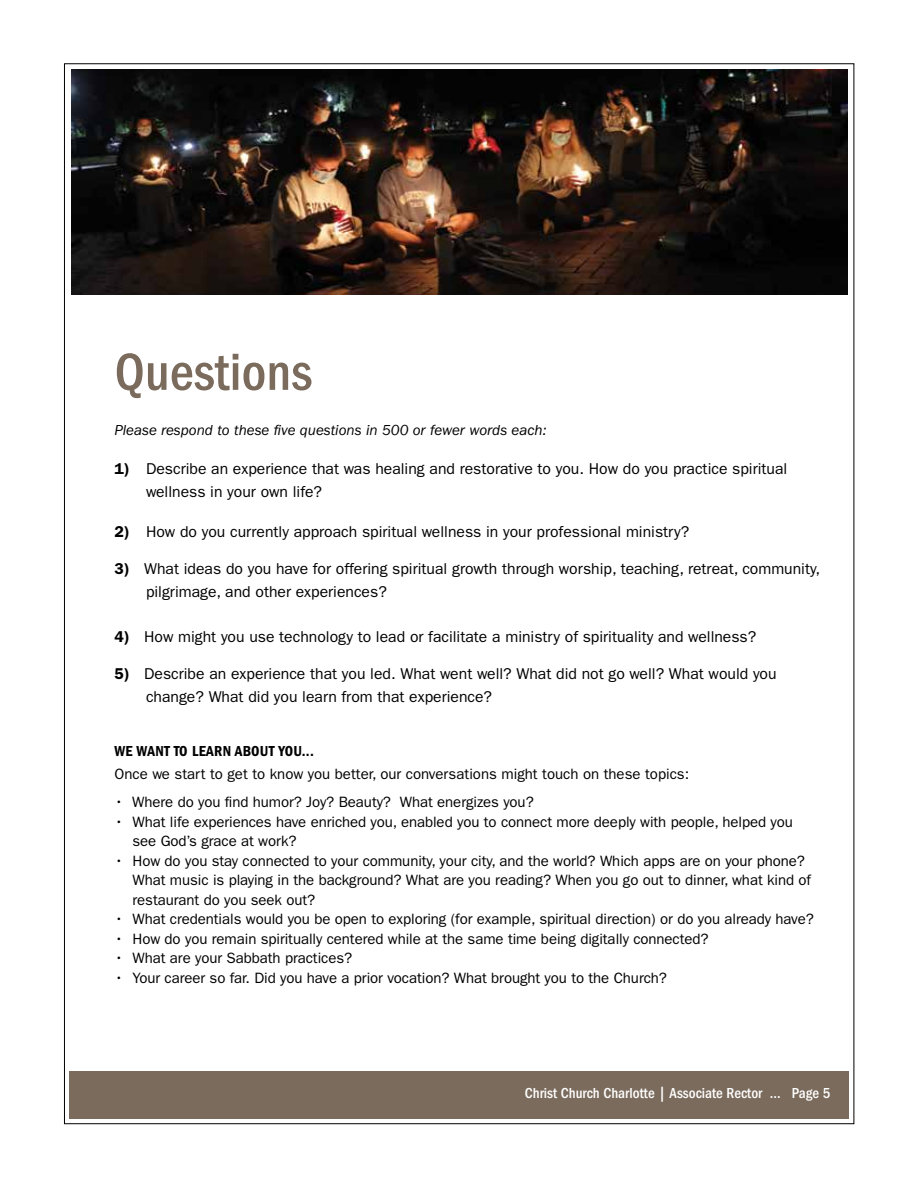
<style>
.page{position:relative;width:918px;height:1188px;background:#fff}
.page>*{position:absolute;margin:0;border:0;box-sizing:border-box;transform-origin:0 0}
.t1{font:500 condensed 54px "ITC Franklin Gothic Std";color:#7a6b5c}
.t2{font:15.75px/22.5px "ITC Franklin Gothic Std";color:#000}
.t3{font:15px/19.5px "ITC Franklin Gothic Std";letter-spacing:-.005em;color:#000}
.t4{font:italic 15px "ITC Franklin Gothic Std";color:#000}
.t5{font:500 condensed 15px "ITC Franklin Gothic Std";color:#fff}
.t6{font:15px "ITC Franklin Gothic Std Dm Cd";letter-spacing:.02em;color:#000}
.s1{font-weight:600}
</style>
<div class="page">
<div style="left:70px;top:1072px;width:779px;height:47px;background:#7a6b5c"></div>
<img style="left:71px;top:69px;width:777px;height:226px">
<h1 class="t1" style="left:115px;top:341px;width:199px">Questions</h1>
<p class="t4" style="left:115px;top:422px;width:433px">Please respond to these five questions in 500 or fewer words each:</p>
<p class="t2" style="left:146px;top:458px;width:643px;text-indent:-32px"><span class="s1">1)</span> Describe an experience that was healing and restorative to you. How do you practice spiritual wellness in your own life?</p>
<p class="t2" style="left:115px;top:520px;width:576px"><span class="s1">2)</span> How do you currently approach spiritual wellness in your professional ministry?</p>
<p class="t2" style="left:146px;top:558px;width:676px;text-indent:-32px"><span class="s1">3)</span> What ideas do you have for offering spiritual growth through worship, teaching, retreat, community, pilgrimage, and other experiences?</p>
<p class="t2" style="left:115px;top:625px;width:643px"><span class="s1">4)</span> How might you use technology to lead or facilitate a ministry of spirituality and wellness?</p>
<p class="t2" style="left:146px;top:663px;width:632px;text-indent:-32px"><span class="s1">5)</span> Describe an experience that you led. What went well? What did not go well? What would you change? What did you learn from that experience?</p>
<p class="t6" style="left:115px;top:743px;width:201px">WE WANT TO LEARN ABOUT YOU...</p>
<p class="t3" style="left:115px;top:764px;width:576px">Once we start to get to know you better, our conversations might touch on these topics:</p>
<p class="t3" style="left:115px;top:792px;width:421px">• Where do you find humor? Joy? Beauty? What energizes you?</p>
<p class="t3" style="left:133px;top:812px;width:662px;text-indent:-18px">• What life experiences have enriched you, enabled you to connect more deeply with people, helped you see God’s grace at work?</p>
<p class="t3" style="left:133px;top:851px;width:680px;text-indent:-18px">• How do you stay connected to your community, your city, and the world? Which apps are on your phone?<br>What music is playing in the background? What are you reading? When you go out to dinner, what kind of restaurant do you seek out?</p>
<p class="t3" style="left:115px;top:909px;width:701px">• What credentials would you be open to exploring (for example, spiritual direction) or do you already have?</p>
<p class="t3" style="left:115px;top:929px;width:596px">• How do you remain spiritually centered while at the same time being digitally connected?</p>
<p class="t3" style="left:115px;top:948px;width:239px">• What are your Sabbath practices?</p>
<p class="t3" style="left:115px;top:968px;width:554px">• Your career so far. Did you have a prior vocation? What brought you to the Church?</p>
<p class="t5" style="left:525px;top:1084px;width:307px">Christ Church Charlotte | Associate Rector ... Page 5</p>
</div>
